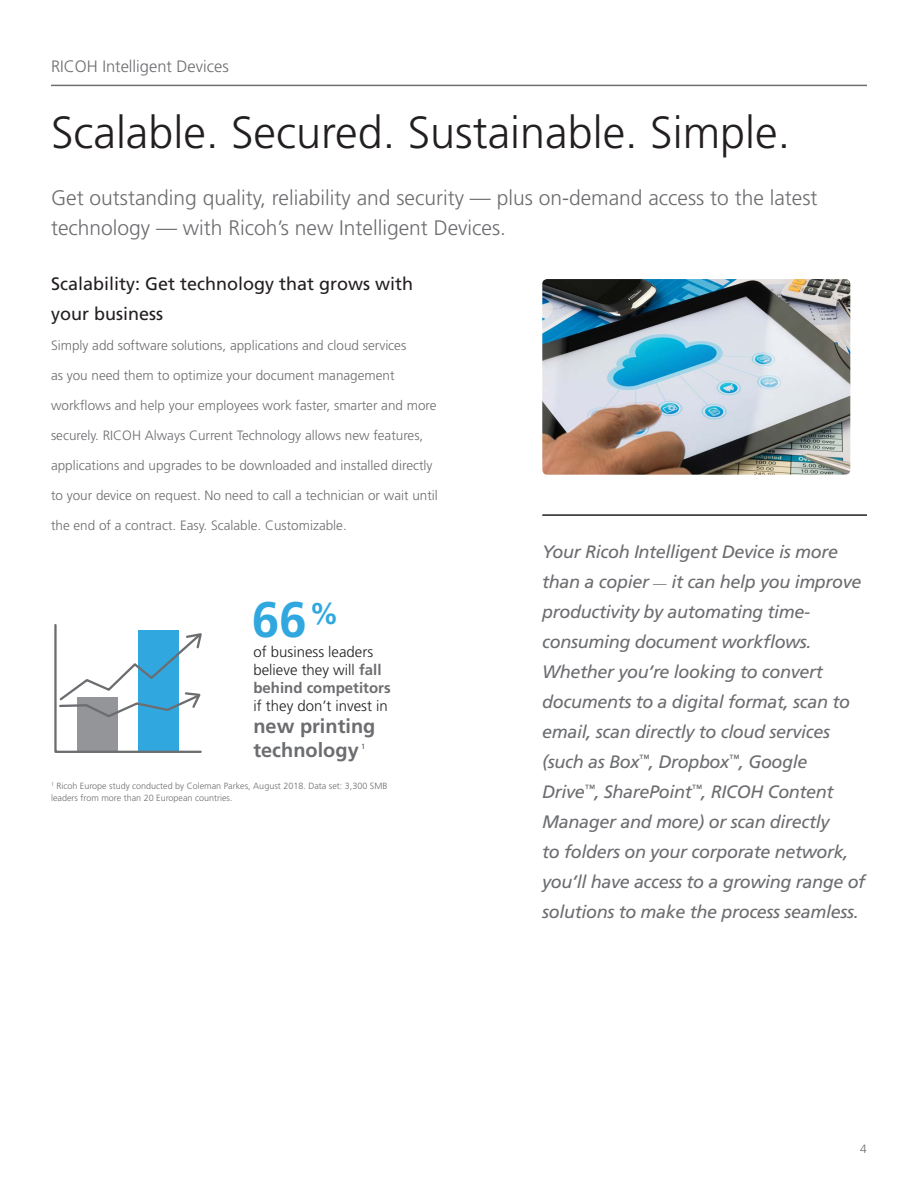
<style>
.page{position:relative;width:918px;height:1188px;background:#fff}
.page>*{position:absolute;margin:0;border:0;box-sizing:border-box;transform-origin:0 0}
.t1{font:700 49.95px "Frutiger LT Std";color:#30a8df}
.t2{font:300 45px "Frutiger LT Std";color:#231f20}
.Sub_Head{font:300 21px/30px "Frutiger LT Std";color:#6c6d70}
.t3{font:700 19.95px/24px "Frutiger LT Std";color:#6c6d70}
.Box-out{font:italic 18px/30px "Frutiger LT Std";letter-spacing:-.02em;color:#6c6d70}
.t4{font:18px/30px "Frutiger LT Std";color:#231f20}
.t5{font:300 16.5px "Frutiger LT Std";color:#6c6d70}
.t6{font:300 15px/18px "Frutiger LT Std";color:#231f20}
.Body{font:300 13.5px "Frutiger LT Std";color:#6c6d70}
.Page_Number{font:300 12px "Frutiger LT Std";color:#6c6d70}
.Body-2{font:300 9px/12px "Frutiger LT Std";color:#6c6d70}
.Legend{font:300 7.5px "Frutiger LT Std";color:#231f20}
.s1{font-weight:700;color:#6c6d70}
.s2{font-weight:300;font-style:normal;font-size:13.5px}
</style>
<div class="page">
<img style="left:542px;top:279px;width:308px;height:196px">
<hr style="left:51px;top:85px;width:816px;height:1px;background:#6c6d70">
<hr style="left:542px;top:514px;width:325px;height:2px;background:#231f20">
<svg style="left:54px;top:624px;width:148px;height:129px"></svg>
<p class="t5" style="left:51px;top:57px;width:179px">RICOH Intelligent Devices</p>
<p class="t2" style="left:51px;top:107px;width:741px">Scalable. Secured. Sustainable. Simple.</p>
<p class="Sub_Head" style="left:51px;top:183px;width:768px">Get outstanding quality, reliability and security — plus on-demand access to the latest technology — with Ricoh’s new Intelligent Devices.</p>
<p class="t4" style="left:51px;top:269px;width:364px">Scalability: Get technology that grows with your business</p>
<p class="Body" style="left:51px;top:338px;width:357px">Simply add software solutions, applications and cloud services</p>
<p class="Body" style="left:51px;top:368px;width:345px">as you need them to optimize your document management</p>
<p class="Body" style="left:51px;top:398px;width:387px">workflows and help your employees work faster, smarter and more</p>
<p class="Body" style="left:51px;top:428px;width:374px">securely. RICOH Always Current Technology allows new features,</p>
<p class="Body" style="left:51px;top:458px;width:383px">applications and upgrades to be downloaded and installed directly</p>
<p class="Body" style="left:51px;top:488px;width:388px">to your device on request. No need to call a technician or wait until</p>
<p class="Body" style="left:51px;top:518px;width:297px">the end of a contract. Easy. Scalable. Customizable.</p>
<p class="t1" style="left:252px;top:590px;width:89px">66<sup>%</sup></p>
<p class="t6" style="left:253px;top:643px;width:139px">of business leaders believe they will <span class="s1">fall behind competitors </span>if they don’t invest in</p>
<p class="t3" style="left:253px;top:715px;width:123px">new printing technology</p>
<p class="Legend" style="left:361px;top:742px;width:6px">1</p>
<p class="Body-2" style="left:51px;top:780px;width:338px"><sup>1</sup> Ricoh Europe study conducted by Coleman Parkes, August 2018. Data set: 3,300 SMB leaders from more than 20 European countries.</p>
<p class="Box-out" style="left:542px;top:537px;width:325px">Your Ricoh Intelligent Device is more than a copier <span class="s2">—</span> it can help you improve productivity by automating time&shy;consuming document workflows.<br>Whether you’re looking to convert documents to a digital format, scan to email, scan directly to cloud services (such as Box<sup>™</sup>, Dropbox<sup>™</sup>, Google Drive<sup>™</sup>, SharePoint<sup>™</sup>, RICOH Content Manager and more) or scan directly<br>to folders on your corporate network, you’ll have access to a growing range of solutions to make the process seamless.</p>
<p class="Page_Number" style="left:860px;top:1142px;width:8px">4</p>
</div>
